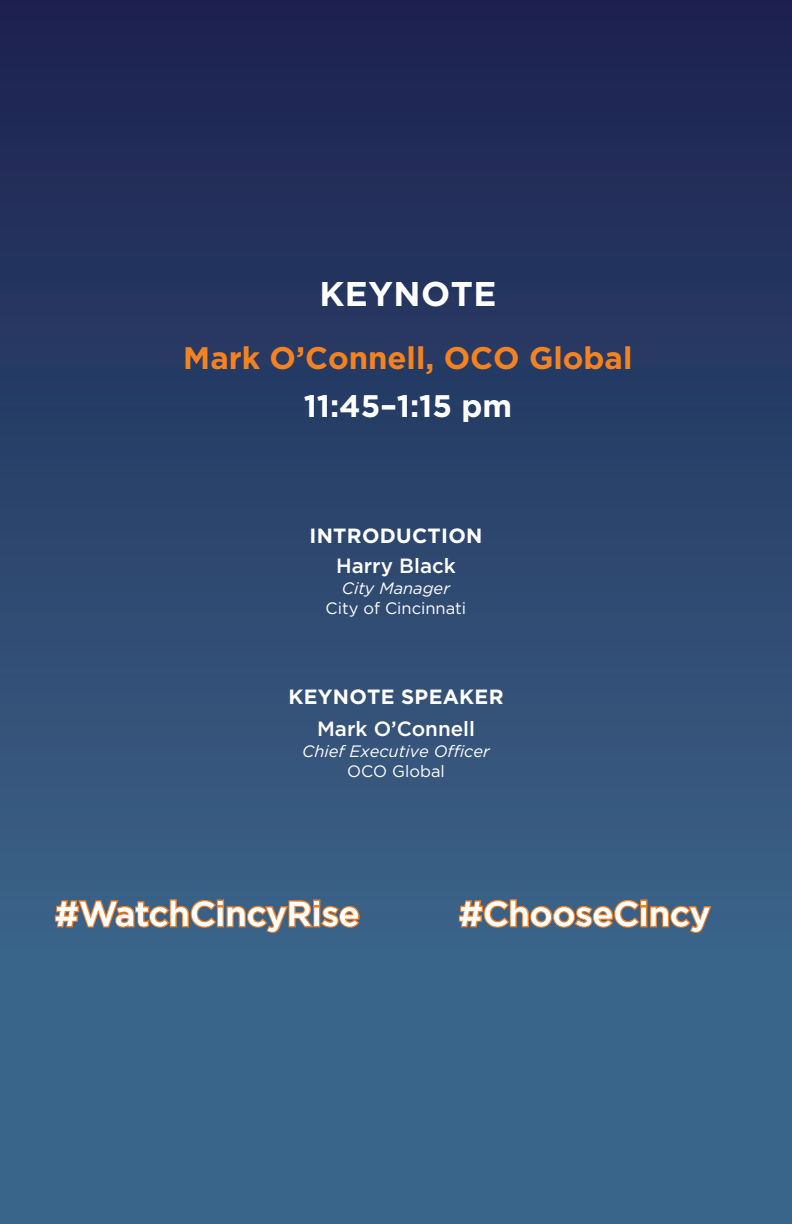
<style>
.page{position:relative;width:792px;height:1224px;background:#fff}
.page>*{position:absolute;margin:0;border:0;box-sizing:border-box;transform-origin:0 0}
.t1{font:500 34.6px "Gotham";color:#fff}
.t2{font:700 34.4px "Gotham";letter-spacing:.015em;color:#fff}
.t3{font:700 31.2px/48px "Gotham";color:#f58220;text-align:center}
.t4{font:700 20.6px "Gotham";letter-spacing:.015em;color:#fff}
.t5{font:500 20.6px "Gotham";color:#fff}
.t6{font:italic 16.4px/19.8px "Gotham";color:#fff;text-align:center}
.t7{font:16.4px/19.8px "Gotham";color:#fff;text-align:center}
.s1{color:#fff}
.s2{font-style:italic}
.s3{font-style:normal}
</style>
<div class="page">
<div style="left:0;top:0;width:792px;height:1224px;background:linear-gradient(to bottom,#1d2350,#407094)"></div>
<svg style="left:53px;top:898px;width:165px;height:32px;background:#8e6e5a"></svg>
<div style="left:217px;top:899px;width:7px;height:7px;border:3px solid #f58024"></div>
<div style="left:217px;top:906px;width:7px;height:21px;border:3px solid #f58024"></div>
<svg style="left:225px;top:899px;width:136px;height:35px;background:#866d5e"></svg>
<svg style="left:457px;top:898px;width:185px;height:31px;background:#8c6e5b"></svg>
<div style="left:640px;top:899px;width:8px;height:7px;border:3px solid #f58024"></div>
<div style="left:640px;top:906px;width:7px;height:21px;border:3px solid #f58024"></div>
<svg style="left:649px;top:904px;width:65px;height:30px;background:#866e5e"></svg>
<p class="t2" style="left:319px;top:271px;width:179px">KEYNOTE</p>
<p class="t3" style="left:183px;top:333px;width:451px">Mark O’Connell, OCO Global<br><span class="s1">11:45–1:15 pm</span></p>
<p class="t4" style="left:310px;top:522px;width:174px">INTRODUCTION</p>
<p class="t5" style="left:336px;top:552px;width:121px">Harry Black</p>
<p class="t7" style="left:326px;top:578px;width:142px"><span class="s2">City Manager<br></span>City of Cincinnati</p>
<p class="t4" style="left:288px;top:683px;width:217px">KEYNOTE SPEAKER</p>
<p class="t5" style="left:317px;top:715px;width:159px">Mark O’Connell</p>
<p class="t6" style="left:302px;top:741px;width:189px">Chief Executive Officer<br><span class="s3">OCO Global</span></p>
<p class="t1" style="left:55px;top:891px;width:306px">#WatchCincyRise</p>
<p class="t1" style="left:459px;top:891px;width:253px">#ChooseCincy</p>
</div>
